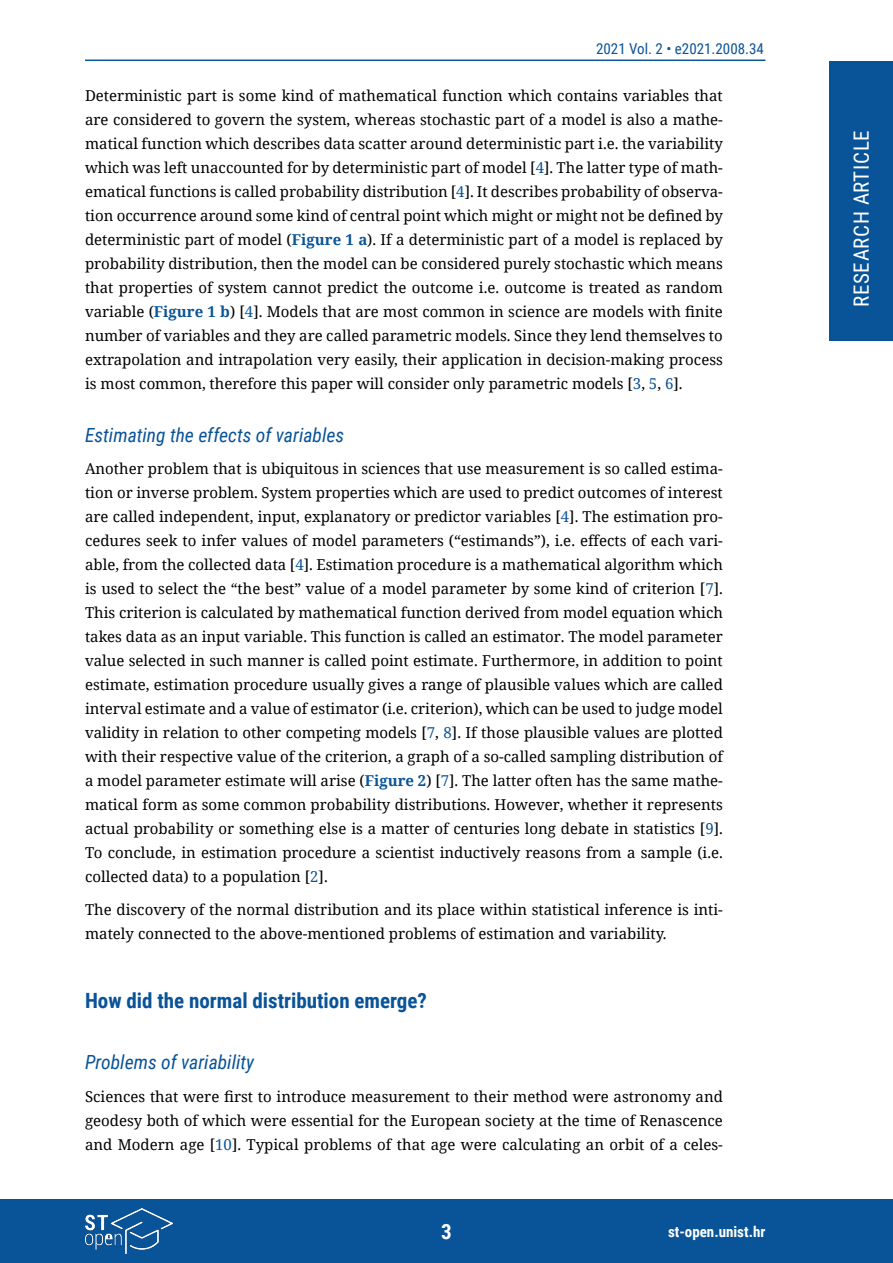
<style>
.page{position:relative;width:893px;height:1263px;background:#fff}
.page>*{position:absolute;margin:0;border:0;box-sizing:border-box;transform-origin:0 0}
.t1{font:700 21px "Roboto Condensed";color:#095398}
.t2{font:21px "Roboto Condensed";letter-spacing:.035em;color:#fff}
.t3{font:700 21px "Roboto Condensed";color:#fff}
.t4{font:italic 19.5px "Roboto Condensed";color:#095398}
.t5{font:15px/24px "Noto Serif";color:#000;text-align:justify}
.t6{font:15px "Roboto Condensed";color:#095398}
.t7{font:700 15px "Roboto Condensed";color:#fff}
.s1{color:#095398}
.s2{font-weight:700;color:#095398}
</style>
<div class="page">
<div style="left:829px;top:61px;width:64px;height:279px;background:#095398"></div>
<div style="left:0;top:1199px;width:893px;height:64px;background:#095398"></div>
<hr style="left:85px;top:60px;width:680px;height:1px;background:#095398">
<img style="left:85px;top:1209px;width:87px;height:44px">
<p class="t6" style="left:596px;top:38px;width:169px">2021 Vol. 2 • e2021.2008.34</p>
<p class="t5" style="left:85px;top:83px;width:639px">Deterministic part is some kind of mathematical function which contains variables that are considered to govern the system, whereas stochastic part of a model is also a mathe&shy;matical function which describes data scatter around deterministic part i.e. the variability which was left unaccounted for by deterministic part of model [<span class="s1">4</span>]. The latter type of math&shy;ematical functions is called probability distribution [<span class="s1">4</span>]. It describes probability of observa&shy;tion occurrence around some kind of central point which might or might not be defined by deterministic part of model (<span class="s2">Figure 1 a</span>). If a deterministic part of a model is replaced by probability distribution, then the model can be considered purely stochastic which means that properties of system cannot predict the outcome i.e. outcome is treated as random variable (<span class="s2">Figure 1 b</span>) [<span class="s1">4</span>]. Models that are most common in science are models with finite number of variables and they are called parametric models. Since they lend themselves to extrapolation and intrapolation very easily, their application in decision-making process is most common, therefore this paper will consider only parametric models [<span class="s1">3</span>, <span class="s1">5</span>, <span class="s1">6</span>].</p>
<h2 class="t4" style="left:85px;top:421px;width:261px">Estimating the effects of variables</h2>
<p class="t5" style="left:85px;top:456px;width:639px">Another problem that is ubiquitous in sciences that use measurement is so called estima&shy;tion or inverse problem. System properties which are used to predict outcomes of interest are called independent, input, explanatory or predictor variables [<span class="s1">4</span>]. The estimation pro&shy;cedures seek to infer values of model parameters (“estimands”), i.e. effects of each vari&shy;able, from the collected data [<span class="s1">4</span>]. Estimation procedure is a mathematical algorithm which is used to select the “the best” value of a model parameter by some kind of criterion [<span class="s1">7</span>].<br>This criterion is calculated by mathematical function derived from model equation which takes data as an input variable. This function is called an estimator. The model parameter value selected in such manner is called point estimate. Furthermore, in addition to point estimate, estimation procedure usually gives a range of plausible values which are called interval estimate and a value of estimator (i.e. criterion), which can be used to judge model validity in relation to other competing models [<span class="s1">7</span>, <span class="s1">8</span>]. If those plausible values are plotted with their respective value of the criterion, a graph of a so-called sampling distribution of a model parameter estimate will arise (<span class="s2">Figure 2</span>) [<span class="s1">7</span>]. The latter often has the same mathe&shy;matical form as some common probability distributions. However, whether it represents actual probability or something else is a matter of centuries long debate in statistics [<span class="s1">9</span>].<br>To conclude, in estimation procedure a scientist inductively reasons from a sample (i.e. collected data) to a population [<span class="s1">2</span>].</p>
<p class="t5" style="left:85px;top:897px;width:639px">The discovery of the normal distribution and its place within statistical inference is inti&shy;mately connected to the above-mentioned problems of estimation and variability.</p>
<h1 class="t1" style="left:85px;top:986px;width:343px">How did the normal distribution emerge?</h1>
<h2 class="t4" style="left:85px;top:1049px;width:171px">Problems of variability</h2>
<p class="t5" style="left:85px;top:1084px;width:639px">Sciences that were first to introduce measurement to their method were astronomy and geodesy both of which were essential for the European society at the time of Renascence and Modern age [<span class="s1">10</span>]. Typical problems of that age were calculating an orbit of a celes-</p>
<h1 class="t3" style="left:441px;top:1217px;width:12px">3</h1>
<p class="t7" style="left:668px;top:1221px;width:99px">st-open.unist.hr</p>
<h1 class="t2" style="left:847px;top:307px;width:179px;rotate:-90deg">RESEARCH ARTICLE</h1>
</div>
